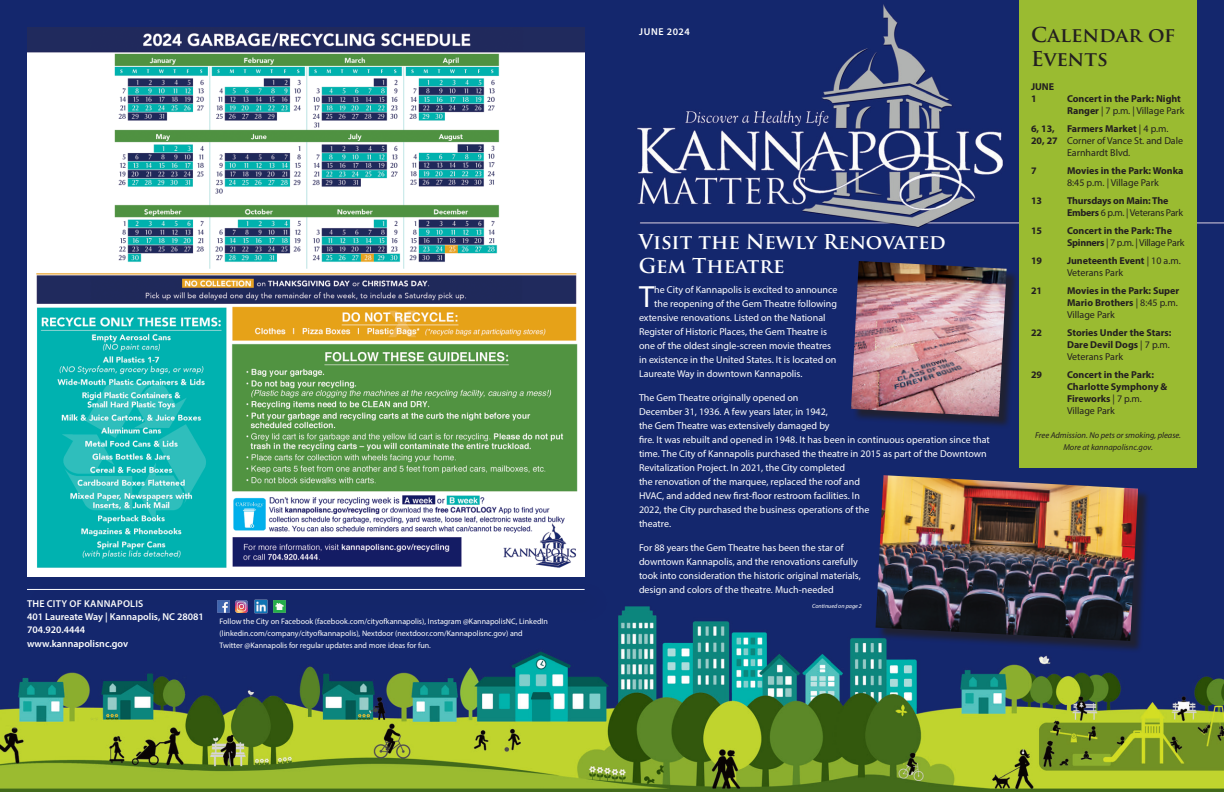
<style>
.page{position:relative;width:1224px;height:792px;background:#fff}
.page>*{position:absolute;margin:0;border:0;box-sizing:border-box;transform-origin:0 0}
.t1{font:30.8px "Myriad Pro";color:#fff}
.t2{font:700 20px "Trajan Pro";color:#fff}
.t3{font:700 20px/24px "Trajan Pro";color:#231f20}
.t4{font:10px/14px "Myriad Pro";color:#fff}
.t5{font:700 10px/12px "Myriad Pro";color:#231f20}
.t6{font:10px/12px "Myriad Pro";letter-spacing:-.005em;color:#231f20}
.t7{font:600 10px "Myriad Pro";color:#fff}
.t8{font:10px "Myriad Pro";letter-spacing:-.025em;color:#231f20}
.t9{font:600 10px "Myriad Pro";letter-spacing:.02em;color:#fff}
.t10{font:600 10px "Myriad Pro";letter-spacing:.06em;color:#fff}
.t11{font:italic 8.5px "Myriad Pro";color:#231f20}
.t12{font:8px "Myriad Pro";color:#fff}
.t13{font:italic 6px "Myriad Pro";color:#fff}
.s1{font-weight:400}
.s2{font-weight:700}
</style>
<div class="page">
<img style="left:0;top:0;width:1224px;height:792px">
<div style="left:24px;top:582px;width:589px;height:41px;background:#14266b"></div>
<hr style="left:27px;top:589px;width:558px;height:1px;background:#fff">
<div style="left:1020px;top:0;width:177px;height:468px;background:#9abb31"></div>
<img style="left:27px;top:27px;width:558px;height:549px">
<div style="left:877px;top:477px;width:273px;height:176px;background:#231f20;opacity:.75"></div>
<img style="left:876px;top:475px;width:262px;height:166px">
<div style="left:853px;top:263px;width:166px;height:166px;background:#231f20;opacity:.75"></div>
<img style="left:851px;top:261px;width:156px;height:156px">
<p class="t10" style="left:639px;top:25px;width:52px">JUNE 2024</p>
<p class="t2" style="left:639px;top:229px;width:308px">Visit the Newly Renovated</p>
<p class="t2" style="left:639px;top:253px;width:147px">Gem Theatre</p>
<p class="t1" style="left:639px;top:277px;width:17px">T</p>
<p class="t4" style="left:654px;top:282px;width:185px">he City of Kannapolis is excited to announce</p>
<p class="t4" style="left:654px;top:296px;width:184px">the reopening of the Gem Theatre following</p>
<p class="t4" style="left:639px;top:310px;width:188px">extensive renovations. Listed on the National</p>
<p class="t4" style="left:639px;top:324px;width:189px">Register of Historic Places, the Gem Theatre is</p>
<p class="t4" style="left:639px;top:338px;width:194px">one of the oldest single-screen movie theatres</p>
<p class="t4" style="left:639px;top:352px;width:199px">in existence in the United States. It is located on</p>
<p class="t4" style="left:639px;top:366px;width:165px">Laureate Way in downtown Kannapolis.</p>
<p class="t4" style="left:639px;top:390px;width:352px">The Gem Theatre originally opened on<br>December 31, 1936. A few years later, in 1942,<br>the Gem Theatre was extensively damaged by<br>fire. It was rebuilt and opened in 1948. It has been in continuous operation since that time. The City of Kannapolis purchased the theatre in 2015 as part of the Downtown Revitalization Project. In 2021, the City completed</p>
<p class="t4" style="left:639px;top:474px;width:232px">the renovation of the marquee, replaced the roof and HVAC, and added new first-floor restroom facilities. In 2022, the City purchased the business operations of the theatre.</p>
<p class="t4" style="left:639px;top:540px;width:223px">For 88 years the Gem Theatre has been the star of downtown Kannapolis, and the renovations carefully took into consideration the historic original materials, design and colors of the theatre. Much-needed</p>
<p class="t9" style="left:27px;top:597px;width:118px">THE CITY OF KANNAPOLIS</p>
<p class="t13" style="left:812px;top:602px;width:51px">Continued on page 2</p>
<p class="t7" style="left:27px;top:610px;width:178px">401 Laureate Way | Kannapolis, NC 28081</p>
<p class="t7" style="left:27px;top:624px;width:60px">704.920.4444</p>
<p class="t7" style="left:27px;top:637px;width:103px">www.kannapolisnc.gov</p>
<p class="t12" style="left:220px;top:616px;width:330px">Follow the City on Facebook (facebook.com/cityofkannapolis), Instagram @KannapolisNC, LinkedIn</p>
<p class="t12" style="left:220px;top:628px;width:305px">(linkedin.com/company/cityofkannapolis), Nextdoor (nextdoor.com/Kannapolisnc.gov) and</p>
<p class="t12" style="left:220px;top:640px;width:213px">Twitter @Kannapolis for regular updates and more ideas for fun.</p>
<p class="t3" style="left:1031px;top:23px;width:146px">Calendar of<br>Events</p>
<p class="t5" style="left:1031px;top:80px;width:25px">JUNE</p>
<p class="t5" style="left:1031px;top:92px;width:7px">1</p>
<p class="t5" style="left:1067px;top:92px;width:119px">Concert in the Park: Night<br>Ranger <span class="s1">| 7 p.m. | Village Park</span></p>
<p class="t5" style="left:1031px;top:122px;width:139px">6, 13, Farmers Market <span class="s1">| 4 p.m.</span></p>
<p class="t6" style="left:1031px;top:134px;width:154px"><span class="s2">20, 27</span> Corner of Vance St. and Dale</p>
<p class="t6" style="left:1067px;top:146px;width:65px">Earnhardt Blvd.</p>
<p class="t5" style="left:1031px;top:164px;width:7px">7</p>
<p class="t5" style="left:1067px;top:164px;width:118px">Movies in the Park: Wonka</p>
<p class="t6" style="left:1067px;top:176px;width:93px">8:45 p.m. | Village Park</p>
<p class="t5" style="left:1031px;top:194px;width:12px">13</p>
<p class="t5" style="left:1067px;top:194px;width:118px">Thursdays on Main: The<br>Embers <span class="s1">6 p.m. | Veterans Park</span></p>
<p class="t5" style="left:1031px;top:224px;width:13px">15</p>
<p class="t5" style="left:1067px;top:224px;width:107px">Concert in the Park: The</p>
<p class="t8" style="left:1067px;top:236px;width:119px"><span class="s2">Spinners</span> | 7 p.m. | Village Park</p>
<p class="t5" style="left:1031px;top:254px;width:13px">19</p>
<p class="t6" style="left:1067px;top:254px;width:115px"><span class="s2">Juneteenth Event</span> | 10 a.m.<br>Veterans Park</p>
<p class="t5" style="left:1031px;top:284px;width:13px">21</p>
<p class="t5" style="left:1067px;top:284px;width:114px">Movies in the Park: Super</p>
<p class="t6" style="left:1067px;top:296px;width:112px"><span class="s2">Mario Brothers</span> | 8:45 p.m.<br>Village Park</p>
<p class="t5" style="left:1031px;top:326px;width:13px">22</p>
<p class="t5" style="left:1067px;top:326px;width:106px">Stories Under the Stars:</p>
<p class="t6" style="left:1067px;top:338px;width:104px"><span class="s2">Dare Devil Dogs</span> | 7 p.m.<br>Veterans Park</p>
<p class="t5" style="left:1031px;top:368px;width:13px">29</p>
<p class="t5" style="left:1067px;top:368px;width:102px">Concert in the Park:<br>Charlotte Symphony &amp;<br>Fireworks <span class="s1">| 7 p.m.<br>Village Park</span></p>
<p class="t11" style="left:1035px;top:430px;width:148px">Free Admission. No pets or smoking, please.</p>
<p class="t11" style="left:1063px;top:442px;width:91px">More at kannapolisnc.gov.</p>
</div>
